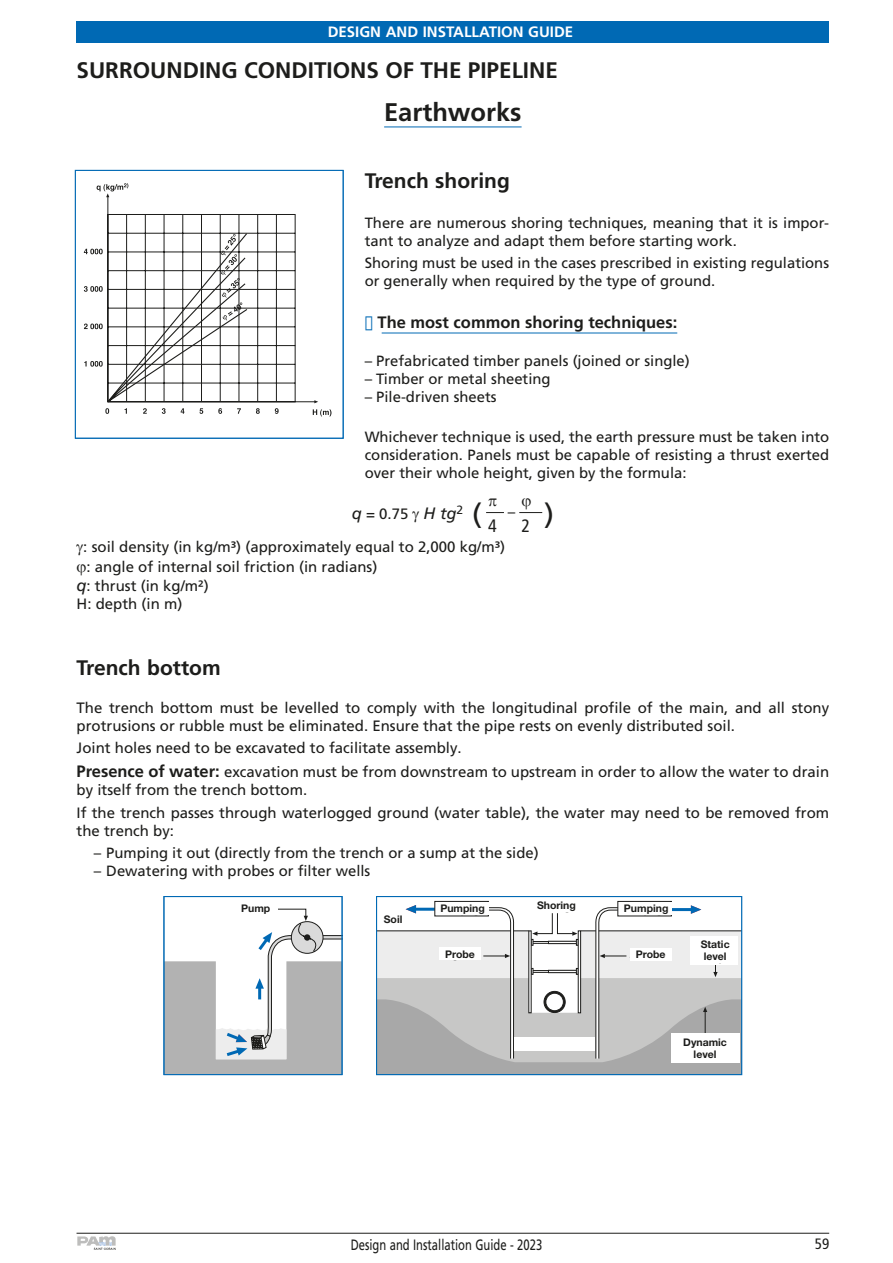
<style>
.page{position:relative;width:893px;height:1263px;background:#fff}
.page>*{position:absolute;margin:0;border:0;box-sizing:border-box;transform-origin:0 0}
.t1{font:28.5px "Frutiger LT Pro";color:#1d1d1b}
.titre_Sous-partie{font:700 25.5px "Frutiger LT Pro";color:#1d1d1b}
.titre_partie{font:700 22.5px "Frutiger LT Pro";color:#1d1d1b}
.titre_1_-_gras{font:700 21px "Frutiger LT Pro";color:#1d1d1b}
.t2{font:condensed 18px "Frutiger LT Pro";color:#1d1d1b}
.t3{font:700 16.5px "Frutiger LT Pro";color:#1d1d1b}
.texte_standard{font:15px/18px "Frutiger LT Pro";color:#1d1d1b}
.texte_standard-2{font:15px "Frutiger LT Pro";color:#1d1d1b;scale:.75 1}
.t4{font:700 15px "Frutiger LT Pro";color:#fff}
.t5{font:condensed 15px "Frutiger LT Pro";color:#1d1d1b}
.texte_standard_liste{font:14.85px/17.9px "Frutiger LT Pro";color:#1d1d1b}
.t6{font:700 10.5px/12.8px "Helvetica";color:#1d1d1b;text-align:center}
.TAB_LIGNES_ENTETE_1{font:700 10.5px/12.6px "Helvetica Neue LT Std";color:#1d1d1b;text-align:center}
.s1{color:#0069b4}
.s2{font-style:italic;font-size:16.5px}
.s3{font-weight:700;font-size:16.5px}
</style>
<div class="page">
<hr style="left:77px;top:1233px;width:752px;height:1px;background:#1d1d1b">
<div style="left:77px;top:21px;width:752px;height:22px;background:#0069b4"></div>
<svg style="left:77px;top:1236px;width:39px;height:14px"></svg>
<hr style="left:382px;top:333px;width:295px;height:1px;background:#0069b4">
<svg style="left:84px;top:183px;width:247px;height:233px"></svg>
<div style="left:75px;top:170px;width:268px;height:268px;border:1px solid #0069b4"></div>
<svg style="left:486px;top:512px;width:18px;height:1px"></svg>
<svg style="left:166px;top:908px;width:174px;height:165px"></svg>
<div style="left:164px;top:896px;width:178px;height:179px;border:1px solid #0069b4"></div>
<div style="left:617px;top:901px;width:55px;height:15px;background:#fff;border:1px solid #1d1d1b"></div>
<div style="left:434px;top:901px;width:55px;height:15px;background:#fff;border:1px solid #1d1d1b"></div>
<svg style="left:379px;top:905px;width:361px;height:168px"></svg>
<div style="left:690px;top:936px;width:47px;height:29px;background:#fff"></div>
<div style="left:376px;top:896px;width:366px;height:179px;border:1px solid #0069b4"></div>
<div style="left:234px;top:901px;width:44px;height:14px;background:#fff"></div>
<div style="left:382px;top:913px;width:22px;height:13px;background:#fff"></div>
<div style="left:437px;top:902px;width:52px;height:12px;background:#fff"></div>
<div style="left:620px;top:902px;width:52px;height:13px;background:#fff"></div>
<div style="left:531px;top:899px;width:51px;height:13px;background:#fff"></div>
<div style="left:671px;top:1033px;width:68px;height:30px;background:#fff"></div>
<div style="left:439px;top:947px;width:42px;height:13px;background:#fff"></div>
<div style="left:630px;top:948px;width:41px;height:13px;background:#fff"></div>
<hr style="left:384px;top:127px;width:138px;height:1px;background:#0069b4">
<div style="left:515px;top:1037px;width:79px;height:13px;background:#fff"></div>
<svg style="left:519px;top:512px;width:23px;height:1px"></svg>
<p class="t4" style="left:328px;top:23px;width:247px">DESIGN AND INSTALLATION GUIDE</p>
<p class="titre_partie" style="left:77px;top:57px;width:483px">SURROUNDING CONDITIONS OF THE PIPELINE</p>
<p class="titre_Sous-partie" style="left:384px;top:97px;width:139px">Earthworks</p>
<p class="titre_1_-_gras" style="left:365px;top:168px;width:147px">Trench shoring</p>
<p class="texte_standard_liste" style="left:365px;top:214px;width:466px">There are numerous shoring techniques, meaning that it is impor&shy;tant to analyze and adapt them before starting work.</p>
<p class="texte_standard_liste" style="left:365px;top:254px;width:466px">Shoring must be used in the cases prescribed in existing regulations or generally when required by the type of ground.</p>
<p class="t3" style="left:365px;top:313px;width:314px"><span class="s1">●</span> The most common shoring techniques:</p>
<p class="texte_standard_liste" style="left:365px;top:352px;width:327px">– Prefabricated timber panels (joined or single)</p>
<p class="texte_standard_liste" style="left:365px;top:370px;width:187px">– Timber or metal sheeting</p>
<p class="texte_standard_liste" style="left:365px;top:388px;width:134px">– Pile-driven sheets</p>
<p class="texte_standard_liste" style="left:365px;top:428px;width:466px;text-align:justify">Whichever technique is used, the earth pressure must be taken into consideration. Panels must be capable of resisting a thrust exerted over their whole height, given by the formula:</p>
<p class="texte_standard" style="left:352px;top:505px;width:113px"><span class="s2">q</span> = 0.75 <span class="s2">H tg</span><sup>2</sup></p>
<p class="t1" style="left:472px;top:497px;width:11px">(</p>
<p class="texte_standard" style="left:508px;top:503px;width:9px">–</p>
<p class="t1" style="left:544px;top:497px;width:11px">)</p>
<p class="t2" style="left:488px;top:515px;width:10px">4</p>
<p class="t2" style="left:521px;top:515px;width:10px">2</p>
<p class="texte_standard" style="left:83px;top:538px;width:423px">: soil density (in kg/m³) (approximately equal to 2,000 kg/m³)</p>
<p class="texte_standard" style="left:86px;top:557px;width:292px">: angle of internal soil friction (in radians)</p>
<p class="texte_standard" style="left:77px;top:577px;width:134px"><span class="s2">q</span>: thrust (in kg/m²)</p>
<p class="texte_standard" style="left:77px;top:595px;width:107px">H: depth (in m)</p>
<p class="titre_1_-_gras" style="left:77px;top:655px;width:146px">Trench bottom</p>
<p class="texte_standard" style="left:77px;top:699px;width:754px">The trench bottom must be levelled to comply with the longitudinal profile of the main, and all stony protrusions or rubble must be eliminated. Ensure that the pipe rests on evenly distributed soil.</p>
<p class="texte_standard" style="left:77px;top:739px;width:387px">Joint holes need to be excavated to facilitate assembly.</p>
<p class="texte_standard" style="left:77px;top:763px;width:754px"><span class="s3">Presence of water:</span> excavation must be from downstream to upstream in order to allow the water to drain by itself from the trench bottom.</p>
<p class="texte_standard" style="left:77px;top:803px;width:754px">If the trench passes through waterlogged ground (water table), the water may need to be removed from the trench by:</p>
<p class="texte_standard_liste" style="left:94px;top:844px;width:446px">– Pumping it out (directly from the trench or a sump at the side)</p>
<p class="texte_standard_liste" style="left:94px;top:861px;width:278px">– Dewatering with probes or filter wells</p>
<p class="t6" style="left:238px;top:901px;width:37px">Pompe</p>
<p class="t6" style="left:384px;top:916px;width:18px">Sol</p>
<p class="TAB_LIGNES_ENTETE_1" style="left:440px;top:902px;width:46px">Pumping</p>
<p class="TAB_LIGNES_ENTETE_1" style="left:537px;top:899px;width:40px">Shoring</p>
<p class="TAB_LIGNES_ENTETE_1" style="left:624px;top:902px;width:46px">Pumping</p>
<p class="t6" style="left:532px;top:900px;width:46px">Blindage</p>
<p class="TAB_LIGNES_ENTETE_1" style="left:241px;top:902px;width:31px">Pump</p>
<p class="t6" style="left:438px;top:902px;width:49px">Pompage</p>
<p class="t6" style="left:621px;top:902px;width:49px">Pompage</p>
<p class="t6" style="left:630px;top:948px;width:39px">Aiguille</p>
<p class="t6" style="left:694px;top:938px;width:42px;text-align:left">Niveau statique</p>
<p class="TAB_LIGNES_ENTETE_1" style="left:384px;top:913px;width:20px">Soil</p>
<p class="TAB_LIGNES_ENTETE_1" style="left:701px;top:937px;width:30px">Static</p>
<p class="TAB_LIGNES_ENTETE_1" style="left:445px;top:947px;width:31px">Probe</p>
<p class="TAB_LIGNES_ENTETE_1" style="left:636px;top:948px;width:31px">Probe</p>
<p class="TAB_LIGNES_ENTETE_1" style="left:704px;top:950px;width:24px">level</p>
<p class="t6" style="left:442px;top:948px;width:39px">Aiguille</p>
<p class="t6" style="left:678px;top:1034px;width:57px">Niveau dynamique</p>
<p class="TAB_LIGNES_ENTETE_1" style="left:683px;top:1035px;width:45px">Dynamic level</p>
<p class="texte_standard-2" style="left:351px;top:1236px;width:257px">Design and Installation Guide - 2023</p>
<p class="t5" style="left:815px;top:1235px;width:16px">59</p>
</div>
